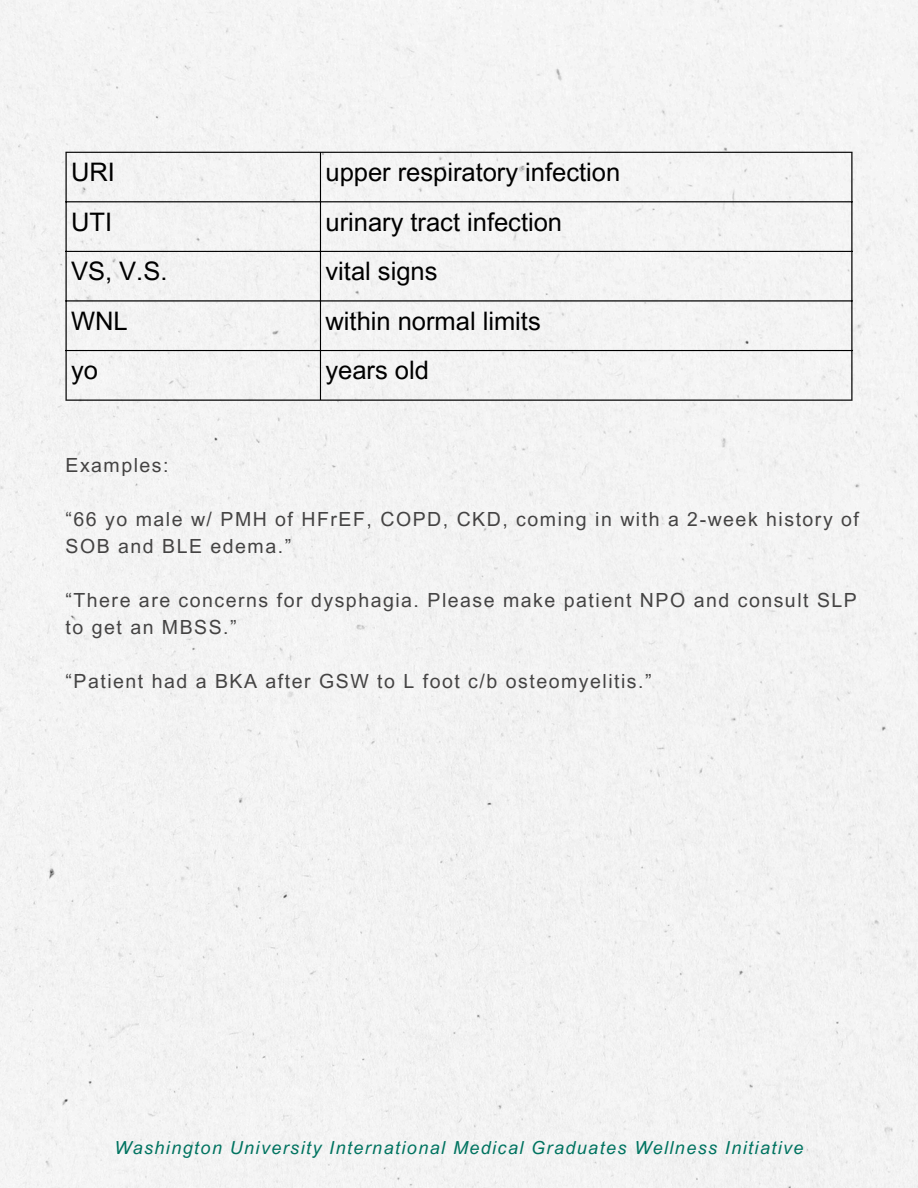
<style>
.page{position:relative;width:918px;height:1188px;background:#f3f3f3}
.page>*{position:absolute;margin:0;border:0;box-sizing:border-box;transform-origin:0 0}
.t1{font:25.5px "Arial MT Pro";color:#000}
.t2{font:19.5px/27px "Arial MT Pro";letter-spacing:.08em;color:#444343}
.t3{font:italic 18px "Arial MT Pro";letter-spacing:.08em;color:#007360}
</style>
<div class="page">
<hr style="left:65px;top:153px;width:2px;height:247px;background:#000">
<hr style="left:320px;top:153px;width:1px;height:247px;background:#000">
<hr style="left:851px;top:153px;width:2px;height:247px;background:#000">
<hr style="left:65px;top:152px;width:788px;height:1px;background:#000">
<hr style="left:65px;top:201px;width:788px;height:1px;background:#000">
<hr style="left:65px;top:251px;width:788px;height:1px;background:#000">
<hr style="left:65px;top:300px;width:788px;height:2px;background:#000">
<hr style="left:65px;top:350px;width:788px;height:1px;background:#000">
<hr style="left:65px;top:400px;width:788px;height:1px;background:#000">
<p class="t1" style="left:71px;top:162px;width:45px">URI</p>
<p class="t1" style="left:326px;top:162px;width:296px">upper respiratory infection</p>
<p class="t1" style="left:71px;top:212px;width:43px">UTI</p>
<p class="t1" style="left:326px;top:212px;width:238px">urinary tract infection</p>
<p class="t1" style="left:71px;top:262px;width:98px">VS, V.S.</p>
<p class="t1" style="left:326px;top:262px;width:113px">vital signs</p>
<p class="t1" style="left:71px;top:311px;width:58px">WNL</p>
<p class="t1" style="left:326px;top:311px;width:217px">within normal limits</p>
<p class="t1" style="left:71px;top:361px;width:28px">yo</p>
<p class="t1" style="left:326px;top:361px;width:105px">years old</p>
<h1 class="t2" style="left:65px;top:454px;width:105px">Examples:</h1>
<h1 class="t2" style="left:65px;top:508px;width:795px">“66 yo male w/ PMH of HFrEF, COPD, CKD, coming in with a 2-week history of<br>SOB and BLE edema.”</h1>
<h1 class="t2" style="left:65px;top:589px;width:793px">“There are concerns for dysphagia. Please make patient NPO and consult SLP to get an MBSS.”</h1>
<h1 class="t2" style="left:65px;top:670px;width:588px">“Patient had a BKA after GSW to L foot c/b osteomyelitis.”</h1>
<h1 class="t3" style="left:114px;top:1141px;width:691px">Washington University International Medical Graduates Wellness Initiative</h1>
</div>
